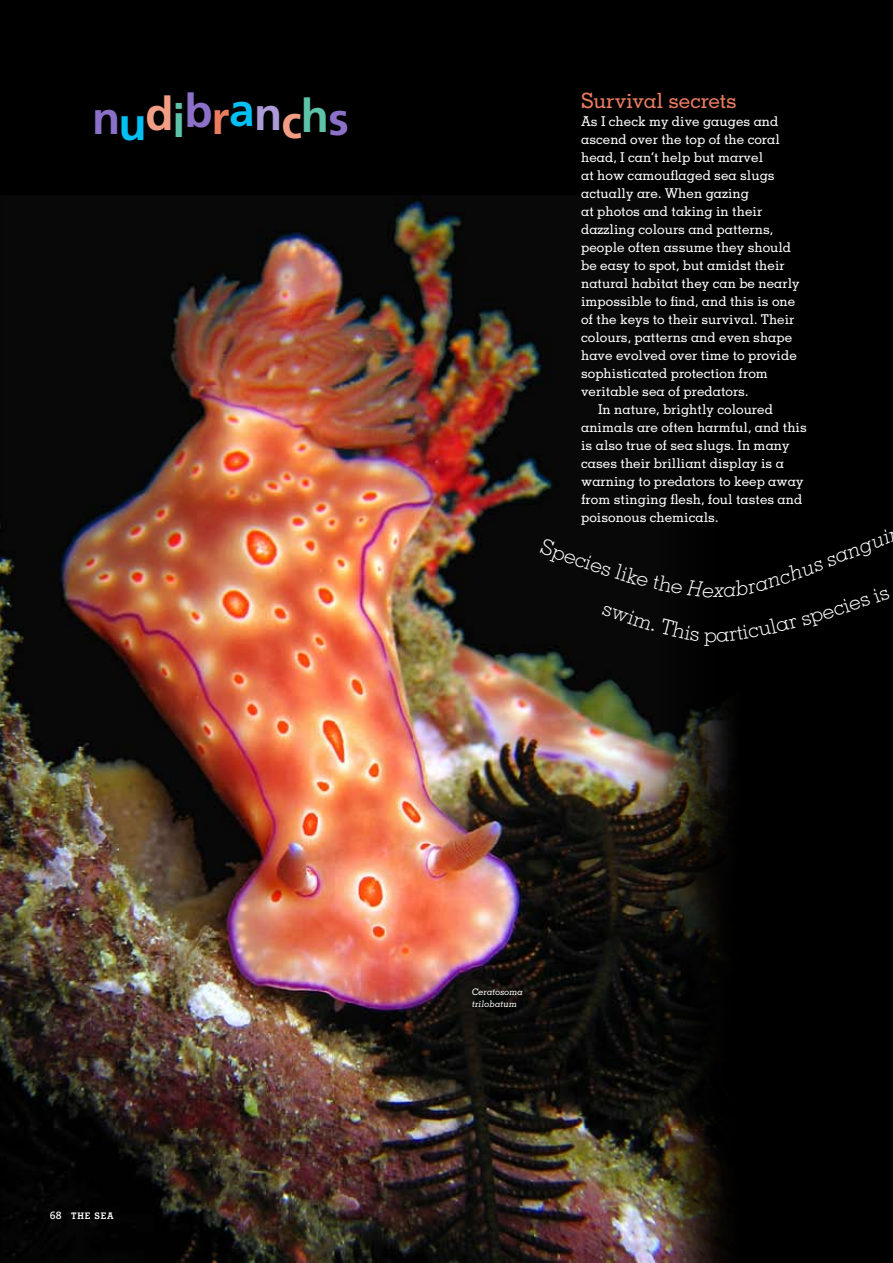
<style>
.page{position:relative;width:893px;height:1263px;background:#000}
.page>*{position:absolute;margin:0;border:0;box-sizing:border-box;transform-origin:0 0}
.t1{font:700 46.2px "Frutiger";letter-spacing:-.02em;color:#8a70c7}
.t2{font:500 21px "Memphis";letter-spacing:-.01em;color:#eb7c60}
.t3{font:italic 300 21px "Memphis";color:#fff}
.t4{font:500 13.5px "Memphis";color:#fff}
.t5{font:italic 500 9px/12px "Memphis";color:#fff}
.t6{font:700 9px "Memphis";letter-spacing:.1em;color:#fff}
.s1{color:#00c0f3}
.s2{color:#f19e84}
.s3{color:#5dc2a7}
.s4{color:#eb7c60}
.s5{color:#ad9bd8}
.s6{font-family:"Frutiger";font-weight:400;font-size:10.5px}
</style>
<div class="page">
<img style="left:0;top:195px;width:730px;height:1068px">
<svg style="left:540px;top:530px;width:190px;height:116px"></svg>
<h1 class="t1" style="left:92px;top:90px;width:259px">n<span class="s1">u</span><span class="s2">d</span><span class="s3">i</span>b<span class="s4">r</span><sup>a</sup><span class="s5">n</span><span class="s2">c</span><span class="s3">h</span>s</h1>
<h2 class="t2" style="left:581px;top:88px;width:157px">Survival secrets</h2>
<p class="t4" style="left:581px;top:113px;width:199px">As I check my dive gauges and</p>
<p class="t4" style="left:581px;top:131px;width:200px">ascend over the top of the coral</p>
<p class="t4" style="left:581px;top:149px;width:183px">head, I can’t help but marvel</p>
<p class="t4" style="left:581px;top:167px;width:195px">at how camouflaged sea slugs</p>
<p class="t4" style="left:581px;top:185px;width:169px">actually are. When gazing</p>
<p class="t4" style="left:581px;top:203px;width:183px">at photos and taking in their</p>
<p class="t4" style="left:581px;top:221px;width:193px">dazzling colours and patterns,</p>
<p class="t4" style="left:581px;top:239px;width:212px">people often assume they should</p>
<p class="t4" style="left:581px;top:257px;width:205px">be easy to spot, but amidst their</p>
<p class="t4" style="left:581px;top:275px;width:220px">natural habitat they can be nearly</p>
<p class="t4" style="left:581px;top:293px;width:216px">impossible to find, and this is one</p>
<p class="t4" style="left:581px;top:311px;width:215px">of the keys to their survival. Their</p>
<p class="t4" style="left:581px;top:329px;width:213px">colours, patterns and even shape</p>
<p class="t4" style="left:581px;top:347px;width:217px">have evolved over time to provide</p>
<p class="t4" style="left:581px;top:365px;width:188px">sophisticated protection from</p>
<p class="t4" style="left:581px;top:383px;width:169px">veritable sea of predators.</p>
<p class="t4" style="left:598px;top:401px;width:176px">In nature, brightly coloured</p>
<p class="t4" style="left:581px;top:419px;width:227px">animals are often harmful, and this</p>
<p class="t4" style="left:581px;top:437px;width:210px">is also true of sea slugs. In many</p>
<p class="t4" style="left:581px;top:455px;width:204px">cases their brilliant display is a</p>
<p class="t4" style="left:581px;top:473px;width:224px">warning to predators to keep away</p>
<p class="t4" style="left:581px;top:491px;width:223px">from stinging flesh, foul tastes and</p>
<p class="t4" style="left:581px;top:509px;width:139px">poisonous chemicals.</p>
<h2 class="t3" style="left:822px;top:548px;width:49px;rotate:-22deg">sang</h2>
<p class="t6" style="left:50px;top:1210px;width:65px"><span class="s6">68</span> THE SEA</p>
<p class="t5" style="left:472px;top:986px;width:53px">Ceratosoma trilobatum</p>
</div>
